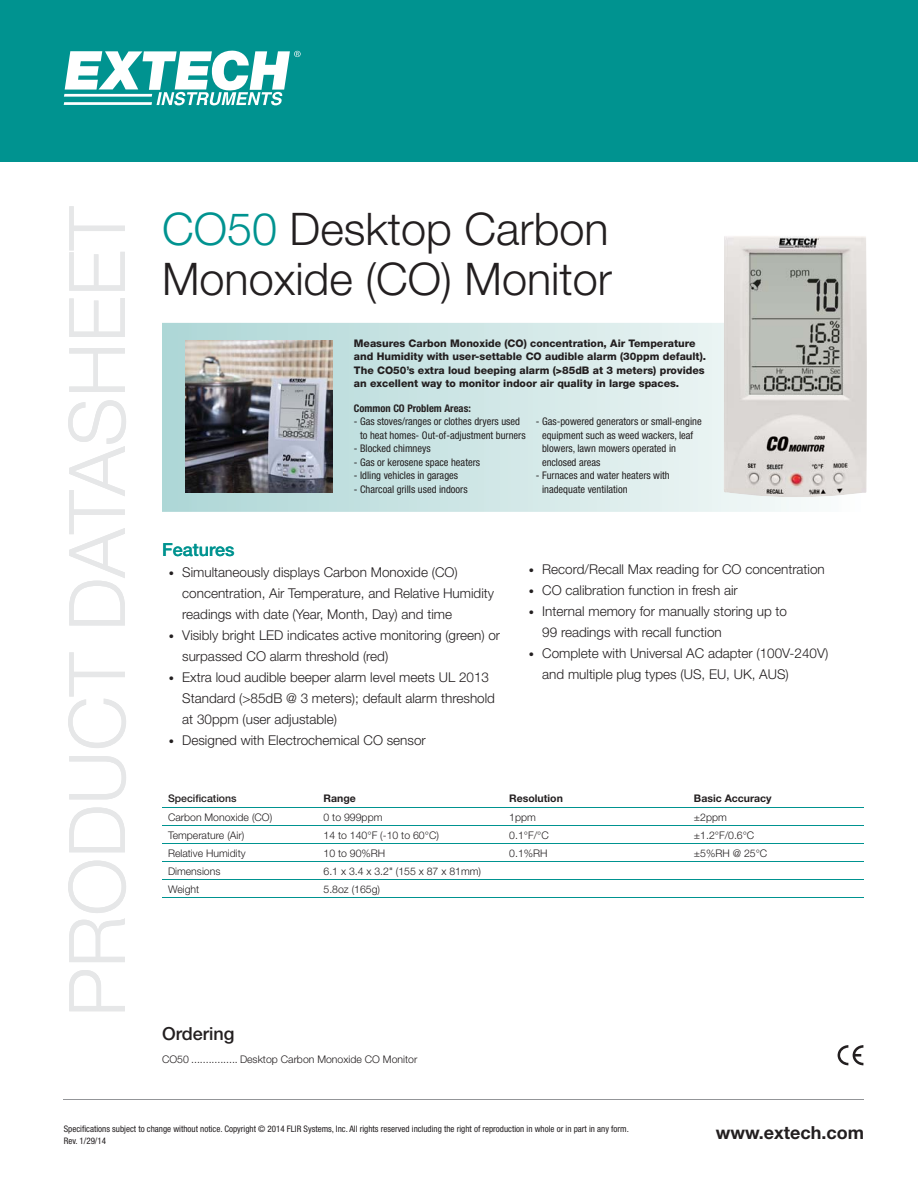
<style>
.page{position:relative;width:918px;height:1188px;background:#fff}
.page>*{position:absolute;margin:0;border:0;box-sizing:border-box;transform-origin:0 0}
.t1{font:300 78px "Helvetica Neue LT";color:#e6e7e8}
.t2{font:300 45px/49.5px "Helvetica Neue LT";color:#231f20}
.t3{font:700 18px "Helvetica Neue LT";color:#231f20}
.t4{font:500 18px "Helvetica Neue LT";color:#009390}
.t5{font:500 18px "Helvetica Neue LT";color:#231f20}
.t6{font:300 13.5px/21px "Helvetica Neue LT";color:#231f20}
.t7{font:condensed 10.5px/13.5px "Helvetica Neue LT";color:#231f20}
.t8{font:300 10.5px "Helvetica Neue LT";color:#231f20}
.t9{font:800 10.5px/13.5px "Helvetica Neue LT";color:#231f20}
.t10{font:700 10.5px "Helvetica Neue LT";color:#231f20}
.t11{font:700 condensed 10.5px "Helvetica Neue LT";color:#231f20}
.t12{font:500 10.5px "Helvetica Neue LT";color:#231f20}
.t13{font:condensed 9px/12px "Helvetica Neue LT";color:#231f20}
.s1{color:#009390}
.s2{font-size:10.5px}
</style>
<div class="page">
<div style="left:0;top:0;width:918px;height:162px;background:#009390"></div>
<svg style="left:64px;top:51px;width:237px;height:54px"></svg>
<hr style="left:64px;top:1099px;width:800px;height:1px;background:#939598">
<img style="left:162px;top:323px;width:647px;height:189px">
<img style="left:186px;top:340px;width:147px;height:152px">
<img style="left:724px;top:236px;width:143px;height:261px">
<svg style="left:838px;top:1045px;width:25px;height:20px"></svg>
<hr style="left:162px;top:807px;width:702px;height:1px;background:#009390">
<hr style="left:162px;top:825px;width:702px;height:1px;background:#009390">
<hr style="left:162px;top:843px;width:702px;height:1px;background:#009390">
<hr style="left:162px;top:861px;width:702px;height:1px;background:#009390">
<hr style="left:162px;top:879px;width:702px;height:1px;background:#009390">
<hr style="left:162px;top:897px;width:702px;height:1px;background:#009390">
<h1 class="t1" style="left:69px;top:1017px;width:812px;rotate:-90deg">PRODUCT DATASHEET</h1>
<h2 class="t2" style="left:162px;top:210px;width:452px"><span class="s1">CO50</span> Desktop Carbon<br>Monoxide (CO) Monitor</h2>
<p class="t9" style="left:354px;top:337px;width:354px">Measures Carbon Monoxide (CO) concentration, Air Temperature and Humidity with user-settable CO audible alarm (30ppm default).<br>The CO50’s extra loud beeping alarm (&gt;85dB at 3 meters) provides an excellent way to monitor indoor air quality in large spaces.</p>
<p class="t11" style="left:354px;top:404px;width:118px">Common CO Problem Areas:</p>
<p class="t7" style="left:354px;top:416px;width:173px;text-align:center">- Gas stoves/ranges or clothes dryers used to heat homes- Out-of-adjustment burners</p>
<p class="t7" style="left:354px;top:443px;width:78px">- Blocked chimneys</p>
<p class="t7" style="left:354px;top:457px;width:128px">- Gas or kerosene space heaters</p>
<p class="t7" style="left:354px;top:470px;width:106px">- Idling vehicles in garages</p>
<p class="t7" style="left:354px;top:484px;width:115px">- Charcoal grills used indoors</p>
<p class="t7" style="left:542px;top:416px;width:161px;text-indent:-6px">- Gas-powered generators or small-engine equipment such as weed wackers, leaf blowers, lawn mowers operated in enclosed areas</p>
<p class="t7" style="left:542px;top:470px;width:129px;text-indent:-6px">- Furnaces and water heaters with inadequate ventilation</p>
<h3 class="t4" style="left:162px;top:543px;width:74px">Features</h3>
<p class="t6" style="left:182px;top:563px;width:313px;text-indent:-14px"><span class="s2">•</span> Simultaneously displays Carbon Monoxide (CO) concentration, Air Temperature, and Relative Humidity readings with date (Year, Month, Day) and time</p>
<p class="t6" style="left:182px;top:626px;width:319px;text-indent:-14px"><span class="s2">•</span> Visibly bright LED indicates active monitoring (green) or surpassed CO alarm threshold (red)</p>
<p class="t6" style="left:182px;top:668px;width:314px;text-indent:-14px"><span class="s2">•</span> Extra loud audible beeper alarm level meets UL 2013<br>Standard (&gt;85dB @ 3 meters); default alarm threshold at 30ppm (user adjustable)</p>
<p class="t6" style="left:169px;top:731px;width:259px"><span class="s2">•</span> Designed with Electrochemical CO sensor</p>
<p class="t6" style="left:529px;top:560px;width:298px"><span class="s2">•</span> Record/Recall Max reading for CO concentration</p>
<p class="t6" style="left:529px;top:581px;width:211px"><span class="s2">•</span> CO calibration function in fresh air</p>
<p class="t6" style="left:542px;top:602px;width:246px;text-indent:-14px"><span class="s2">•</span> Internal memory for manually storing up to<br>99 readings with recall function</p>
<p class="t6" style="left:542px;top:644px;width:288px;text-indent:-14px"><span class="s2">•</span> Complete with Universal AC adapter (100V-240V) and multiple plug types (US, EU, UK, AUS)</p>
<p class="t12" style="left:168px;top:795px;width:70px">Specifications</p>
<p class="t10" style="left:324px;top:795px;width:34px">Range</p>
<p class="t10" style="left:509px;top:795px;width:55px">Resolution</p>
<p class="t10" style="left:694px;top:795px;width:79px">Basic Accuracy</p>
<p class="t8" style="left:168px;top:813px;width:106px">Carbon Monoxide (CO)</p>
<p class="t8" style="left:324px;top:813px;width:60px">0 to 999ppm</p>
<p class="t8" style="left:509px;top:813px;width:28px">1ppm</p>
<p class="t8" style="left:694px;top:813px;width:34px">±2ppm</p>
<p class="t8" style="left:168px;top:831px;width:78px">Temperature (Air)</p>
<p class="t8" style="left:324px;top:831px;width:117px">14 to 140°F (-10 to 60°C)</p>
<p class="t8" style="left:509px;top:831px;width:41px">0.1°F/°C</p>
<p class="t8" style="left:694px;top:831px;width:62px">±1.2°F/0.6°C</p>
<p class="t8" style="left:168px;top:849px;width:79px">Relative Humidity</p>
<p class="t8" style="left:324px;top:849px;width:63px">10 to 90%RH</p>
<p class="t8" style="left:509px;top:849px;width:40px">0.1%RH</p>
<p class="t8" style="left:694px;top:849px;width:75px">±5%RH @ 25°C</p>
<p class="t8" style="left:168px;top:867px;width:54px">Dimensions</p>
<p class="t8" style="left:324px;top:867px;width:159px">6.1 x 3.4 x 3.2" (155 x 87 x 81mm)</p>
<p class="t8" style="left:168px;top:885px;width:33px">Weight</p>
<p class="t8" style="left:324px;top:885px;width:58px">5.8oz (165g)</p>
<h3 class="t5" style="left:162px;top:1027px;width:74px">Ordering</h3>
<p class="t8" style="left:162px;top:1056px;width:257px">CO50 ................ Desktop Carbon Monoxide CO Monitor</p>
<p class="t13" style="left:64px;top:1124px;width:567px">Specifications subject to change without notice. Copyright © 2014 FLIR Systems, Inc. All rights reserved including the right of reproduction in whole or in part in any form.<br>Rev. 1/29/14</p>
<h3 class="t3" style="left:716px;top:1126px;width:150px">www.extech.com</h3>
</div>
